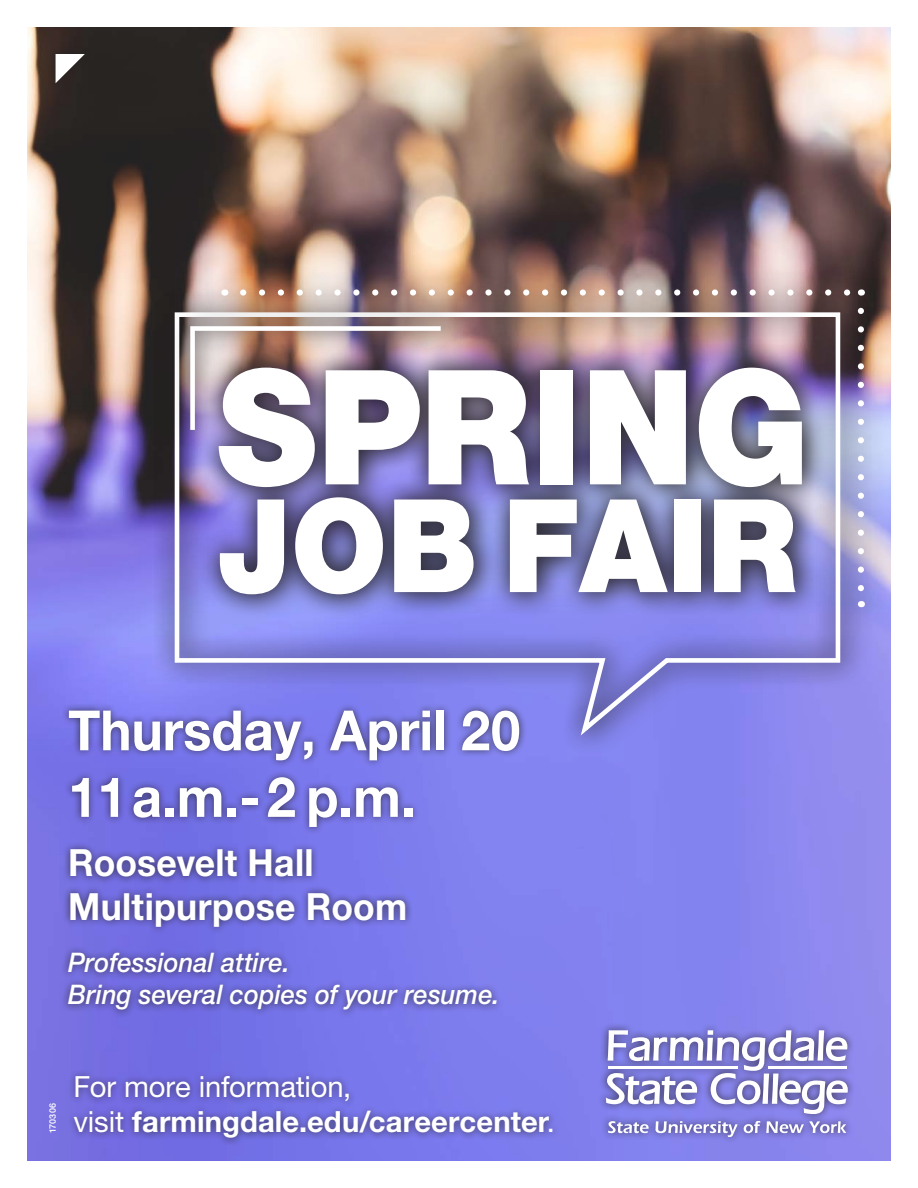
<style>
.page{position:relative;width:918px;height:1188px;background:#fff}
.page>*{position:absolute;margin:0;border:0;box-sizing:border-box;transform-origin:0 0}
.t1{font:900 159.75px "Helvetica Neue LT Std";color:#fff;scale:.93 1}
.t2{font:900 129.6px "Helvetica Neue LT Std";color:#fff;scale:.93 1}
.t3{font:700 55.5px "Helvetica Neue LT Std";color:#fff;scale:.95 1}
.t4{font:700 37.5px "Helvetica Neue LT Std";letter-spacing:.005em;color:#fff;scale:.95 1}
.t5{font:700 29.25px "Helvetica Neue LT Std";letter-spacing:.005em;color:#fff}
.t6{font:29.25px "Helvetica Neue LT Std";letter-spacing:-.005em;color:#fff}
.t7{font:italic 500 27px "Helvetica Neue LT Std";color:#fff;scale:.95 1}
.t8{font:500 9px "Helvetica Neue LT Std";letter-spacing:.03em;color:#fff}
.s1{font-weight:400}
</style>
<div class="page">
<img style="left:27px;top:27px;width:864px;height:1134px">
<div style="left:598px;top:1022px;width:258px;height:123px;background:#231f20;opacity:.75"></div>
<svg style="left:606px;top:1030px;width:242px;height:84px"></svg>
<hr style="left:608px;top:1067px;width:130px;height:2px;background:#fff">
<hr style="left:769px;top:1067px;width:78px;height:2px;background:#fff">
<svg style="left:608px;top:1121px;width:238px;height:16px"></svg>
<div style="left:67px;top:1069px;width:492px;height:78px;background:#231f20;opacity:.66"></div>
<div style="left:60px;top:702px;width:468px;height:316px;background:#231f20;opacity:.75"></div>
<div style="left:47px;top:46px;width:45px;height:44px;background:#231f20;opacity:.75"></div>
<svg style="left:56px;top:54px;width:29px;height:29px"></svg>
<div style="left:153px;top:285px;width:721px;height:473px;background:#231f20;opacity:.75"></div>
<svg style="left:172px;top:454px;width:671px;height:288px;background:#8281dc"></svg>
<div style="left:203px;top:264px;width:693px;height:368px;background:#231f20;opacity:.75"></div>
<img style="left:243px;top:289px;width:609px;height:7px">
<svg style="left:858px;top:311px;width:6px;height:284px"></svg>
<div style="left:169px;top:299px;width:303px;height:155px;background:#231f20;opacity:.75"></div>
<svg style="left:188px;top:324px;width:257px;height:111px"></svg>
<div style="left:199px;top:341px;width:637px;height:280px;background:#231f20;opacity:.75"></div>
<p class="t1" style="left:217px;top:332px;width:639px">SPRING</p>
<p class="t2" style="left:217px;top:469px;width:625px">JOB FAIR</p>
<p class="t3" style="left:68px;top:696px;width:477px">Thursday, April 20</p>
<p class="t3" style="left:68px;top:763px;width:367px">11 a.m.-2 p.m.</p>
<p class="t4" style="left:68px;top:840px;width:260px">Roosevelt Hall</p>
<p class="t4" style="left:68px;top:883px;width:358px">Multipurpose Room</p>
<p class="t7" style="left:68px;top:946px;width:235px">Professional attire.</p>
<p class="t7" style="left:68px;top:979px;width:456px">Bring several copies of your resume.</p>
<p class="t6" style="left:74px;top:1070px;width:279px">For more information,</p>
<p class="t8" style="left:47px;top:1133px;width:32px;rotate:-90deg">170306</p>
<p class="t5" style="left:74px;top:1104px;width:483px"><span class="s1">visit</span> farmingdale.edu/careercenter<span class="s1">.</span></p>
</div>
